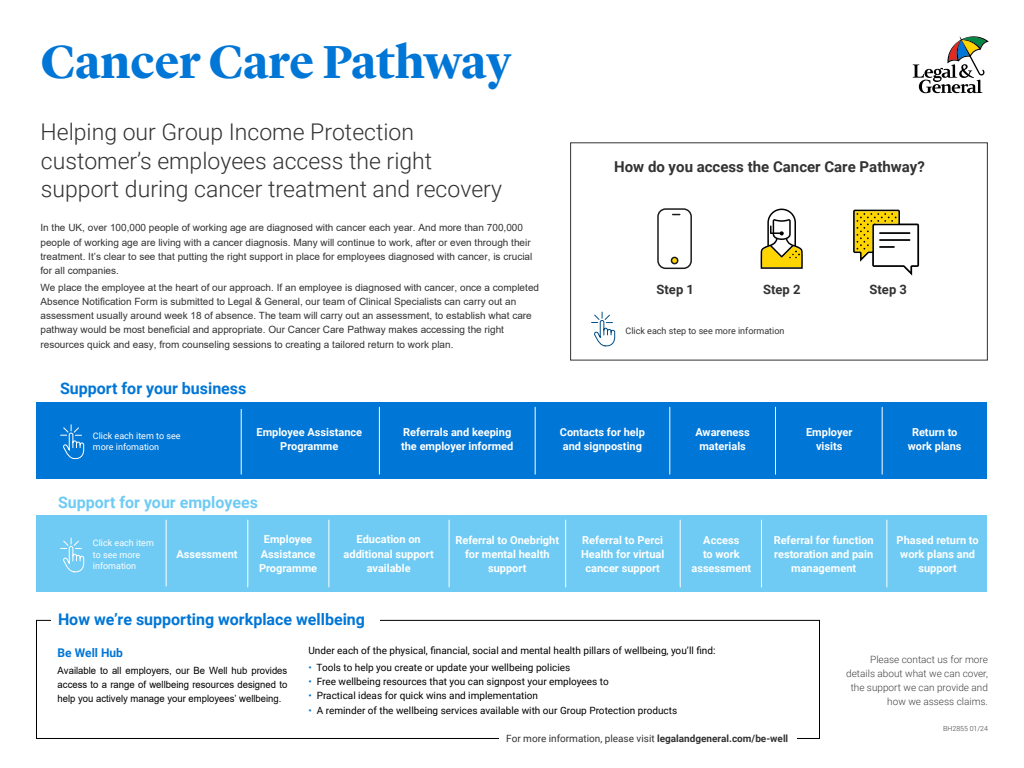
<style>
.page{position:relative;width:1024px;height:768px;background:#fff}
.page>*{position:absolute;margin:0;border:0;box-sizing:border-box;transform-origin:0 0}
.t1{font:700 48px "Lyon Display";color:#0076d6}
.t2{font:300 23px/28.4px "Roboto";color:#343234}
.t3{font:700 16px "Roboto";color:#0076d6}
.t4{font:700 16px "Roboto";color:#6fcbf4}
.t5{font:700 15px "Roboto";color:#343234}
.t6{font:700 13px "Roboto";color:#343234}
.t7{font:700 12px "Roboto";color:#0076d6}
.t8{font:700 11px/14.2px "Roboto";color:#fff;text-align:center}
.t9{font:10px/14.2px "Arial";color:#343234}
.t10{font:10px "Roboto";color:#000}
.t11{font:10px/14.2px "Arial";color:#000;text-align:justify;scale:.95 1}
.t12{font:300 10px/14.2px "Roboto";color:#404040;text-align:right}
.t13{font:10px "Roboto";color:#343234}
.t14{font:9px/11.3px "Roboto";color:#fff}
.t15{font:9px "Roboto";color:#343234}
.t16{font:300 7px "Roboto";color:#404040}
.s1{font-style:inherit}
.s2{color:#0076d6}
.s3{font-weight:700}
</style>
<div class="page">
<svg style="left:570px;top:142px;width:418px;height:219px"></svg>
<svg style="left:591px;top:166px;width:25px;height:182px"></svg>
<svg style="left:853px;top:210px;width:66px;height:66px"></svg>
<svg style="left:761px;top:209px;width:42px;height:60px"></svg>
<div style="left:671px;top:257px;width:7px;height:7px;background:#ffd500;border-radius:50%"></div>
<div style="left:657px;top:208px;width:35px;height:61px;border:2px solid #1c1c1c;border-radius:8px"></div>
<div style="left:671px;top:257px;width:7px;height:7px;border:2px solid #1c1c1c;border-radius:50%"></div>
<div style="left:36px;top:402px;width:952px;height:77px;background:#0076d6"></div>
<div style="left:36px;top:516px;width:952px;height:76px;background:#6fcbf4"></div>
<hr style="left:247px;top:520px;width:1px;height:67px;background:#fff">
<hr style="left:379px;top:407px;width:1px;height:67px;background:#fff">
<hr style="left:535px;top:407px;width:1px;height:67px;background:#fff">
<hr style="left:241px;top:409px;width:1px;height:65px;background:#fff">
<hr style="left:166px;top:520px;width:1px;height:66px;background:#fff">
<hr style="left:328px;top:520px;width:1px;height:67px;background:#fff">
<hr style="left:449px;top:520px;width:1px;height:67px;background:#fff">
<hr style="left:669px;top:407px;width:1px;height:67px;background:#fff">
<hr style="left:565px;top:520px;width:1px;height:67px;background:#fff">
<hr style="left:775px;top:407px;width:1px;height:67px;background:#fff">
<hr style="left:680px;top:520px;width:1px;height:67px;background:#fff">
<hr style="left:882px;top:407px;width:1px;height:67px;background:#fff">
<hr style="left:761px;top:520px;width:1px;height:67px;background:#fff">
<hr style="left:886px;top:520px;width:1px;height:67px;background:#fff">
<svg style="left:60px;top:424px;width:25px;height:149px"></svg>
<div style="left:36px;top:620px;width:784px;height:119px;border:1px solid #000"></div>
<div style="left:51px;top:612px;width:329px;height:12px;background:#fff"></div>
<div style="left:499px;top:727px;width:298px;height:22px;background:#fff"></div>
<svg style="left:913px;top:36px;width:76px;height:57px"></svg>
<h1 class="t1" style="left:41px;top:26px;width:472px">Cancer Care Pathway</h1>
<h2 class="t2" style="left:41px;top:117px;width:463px">Helping our Group Income Protection customer’s employees access the right support during cancer treatment and recovery</h2>
<p class="t9" style="left:41px;top:221px;width:493px">In the UK, over 100,000 people of working age are diagnosed with cancer each year. And more than 700,000 people of working age are living with a cancer diagnosis. Many will continue to work, after or even through their treatment. It’s clear to see that putting the right support in place for employees diagnosed with cancer, is crucial for all companies.</p>
<p class="t9" style="left:41px;top:280px;width:500px">We place the employee at the heart of our approach. If an employee is diagnosed with cancer, once a completed Absence Notification Form is submitted to Legal &amp; General, our team of Clinical Specialists can carry out an assessment usually around week 18 of absence. The team will carry out an assessment, to establish what care pathway would be most beneficial and appropriate. Our Cancer Care Pathway makes accessing the right resources quick and easy, from counseling sessions to creating a tailored return to work plan.</p>
<h3 class="t3" style="left:60px;top:377px;width:188px">Support for your business</h3>
<p class="t14" style="left:93px;top:429px;width:89px">Click each item to see more infomation</p>
<p class="t8" style="left:256px;top:424px;width:107px">Employee Assistance<br>Programme</p>
<h3 class="t4" style="left:58px;top:491px;width:201px">Support for your employees</h3>
<p class="t8" style="left:401px;top:424px;width:114px;text-align:left">Referrals and keeping the employer informed</p>
<h3 class="t5" style="left:614px;top:156px;width:312px">How do you access the <span class="s1">Ca</span>ncer <span class="s1">C</span>are <span class="s1">P</span>athway?</h3>
<h3 class="t6" style="left:657px;top:280px;width:39px">Step 1</h3>
<h3 class="t6" style="left:763px;top:280px;width:39px">Step 2</h3>
<h3 class="t6" style="left:870px;top:280px;width:39px">Step 3</h3>
<p class="t15" style="left:626px;top:324px;width:160px">Click each step to see more information</p>
<p class="t8" style="left:560px;top:424px;width:87px;text-align:left">Contacts for help and signposting</p>
<p class="t8" style="left:695px;top:424px;width:56px">Awareness materials</p>
<p class="t8" style="left:806px;top:424px;width:48px">Employer visits</p>
<p class="t8" style="left:908px;top:424px;width:55px">Return to work plans</p>
<p class="t14" style="left:93px;top:537px;width:63px">Click each item to see more infomation</p>
<p class="t8" style="left:176px;top:546px;width:63px">Assessment</p>
<p class="t8" style="left:259px;top:532px;width:60px">Employee<br>Assistance<br>Programme</p>
<p class="t8" style="left:344px;top:532px;width:92px">Education on additional support available</p>
<p class="t8" style="left:456px;top:532px;width:105px">Referral to Onebright for mental health support</p>
<p class="t8" style="left:581px;top:532px;width:85px">Referral to Perci<br>Health for virtual cancer support</p>
<p class="t8" style="left:691px;top:532px;width:61px">Access<br>to work assessment</p>
<p class="t8" style="left:774px;top:532px;width:102px">Referral for function restoration and pain management</p>
<p class="t8" style="left:897px;top:532px;width:84px">Phased return to work plans and support</p>
<h3 class="t3" style="left:58px;top:608px;width:309px">How we’re supporting workplace wellbeing</h3>
<p class="t10" style="left:308px;top:643px;width:408px">Under each of the physical, financial, social and mental health pillars of wellbeing, you’ll find:</p>
<p class="t10" style="left:308px;top:660px;width:263px"><span class="s2">•</span> Tools to help you create or update your wellbeing policies</p>
<p class="t10" style="left:308px;top:675px;width:302px"><span class="s2">•</span> Free wellbeing resources that you can signpost your employees to</p>
<p class="t10" style="left:308px;top:689px;width:231px"><span class="s2">•</span> Practical ideas for quick wins and implementation</p>
<p class="t10" style="left:308px;top:703px;width:370px"><span class="s2">•</span> A reminder of the wellbeing services available with our Group Protection products</p>
<p class="t7" style="left:58px;top:644px;width:67px">Be Well Hub</p>
<p class="t11" style="left:58px;top:663px;width:243px">Available to all employers, our Be Well hub provides access to a range of wellbeing resources designed to help you actively manage your employees’ wellbeing.</p>
<p class="t13" style="left:506px;top:731px;width:284px">For more information, please visit <span class="s3">legalandgeneral.com/be-well</span></p>
<p class="t12" style="left:846px;top:652px;width:143px">Please contact us for more details about what we can cover, the support we can provide and how we assess claims.</p>
<p class="t16" style="left:943px;top:723px;width:46px">BH2855 01/24</p>
</div>
